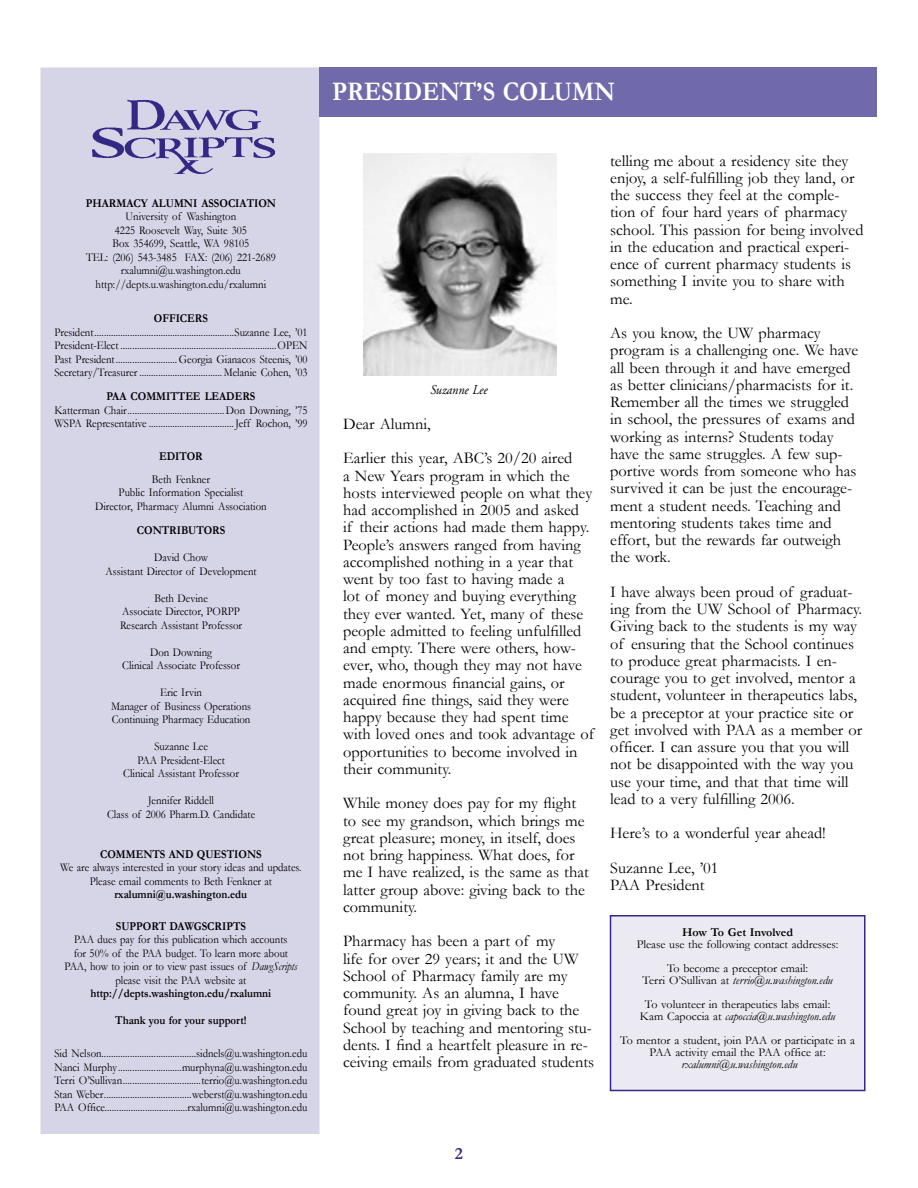
<style>
.page{position:relative;width:918px;height:1188px;background:#fff}
.page>*{position:absolute;margin:0;border:0;box-sizing:border-box;transform-origin:0 0}
.t1{font:700 27px "Garamond";color:#fff;scale:.9 1}
.t2{font:700 17.25px "Garamond";color:#332985}
.t3{font:16.35px/17.2px "Garamond";color:#000}
.t4{font:italic 13.5px "Adobe Garamond Pro";color:#000;scale:.9 1}
.t5{font:12px/13.5px "Garamond";color:#000;text-align:center;scale:.9 1}
.t6{font:12px/24px "Garamond";color:#000;text-align:center}
.t7{font:700 12px "Garamond";color:#000;scale:.9 1}
.t8{font:italic 12px "Garamond";color:#000}
.t9{font:700 12px "Garamond";color:#000}
.s1{font-style:italic}
</style>
<div class="page">
<div style="left:41px;top:68px;width:278px;height:1065px;background:#d6d4e7"></div>
<div style="left:40px;top:68px;width:280px;height:1066px;border:2px solid #d6d4e7"></div>
<img style="left:93px;top:100px;width:181px;height:74px">
<div style="left:320px;top:68px;width:558px;height:49px;background:#7069aa"></div>
<div style="left:610px;top:916px;width:255px;height:174px;background:#ebeaf3"></div>
<div style="left:610px;top:915px;width:256px;height:176px;border:2px solid #332985"></div>
<img style="left:363px;top:154px;width:193px;height:221px">
<p class="t7" style="left:86px;top:195px;width:84px">Pharmacy Alum</p>
<p class="t7" style="left:184px;top:195px;width:104px">ni Association</p>
<p class="t5" style="left:86px;top:210px;width:212px">University of Washington<br>4225 Roosevelt Way, Suite 305<br>Box 354699, Seattle, WA 98105<br>TEL: (206) 543-3485 FAX: (206) 221-2689 rxalumni@u.washington.edu http://depts.u.washington.edu/rxalumni</p>
<p class="t7" style="left:154px;top:310px;width:61px">Officers</p>
<p class="t5" style="left:54px;top:325px;width:283px;text-align:justify">President...........................................................Suzanne Lee, ’01<br>President-Elect ..................................................................OPEN Past President..........................Georgia Gianacos Steenis, ’00<br>Secretary/Treasurer ................................... Melanie Cohen, ’03</p>
<p class="t7" style="left:106px;top:388px;width:166px">paa committee Leade rs</p>
<p class="t5" style="left:54px;top:403px;width:283px;text-align:left">Katterman Chair.........................................Don Downing, ’75<br>WSPA Representative ....................................Jeff Rochon, ’99</p>
<p class="t7" style="left:159px;top:448px;width:27px">EDITOR</p>
<p class="t5" style="left:95px;top:472px;width:192px">Beth Fenkner<br>Public Information Specialist<br>Director, Pharmacy Alumni Association</p>
<p class="t7" style="left:137px;top:522px;width:99px">contributors</p>
<p class="t5" style="left:106px;top:551px;width:169px">David Chow<br>Assistant Director of Development</p>
<p class="t5" style="left:120px;top:591px;width:137px">Beth Devine<br>Associate Director, PORPP<br>Research Assistant Professor</p>
<p class="t5" style="left:122px;top:645px;width:132px">Don Downing<br>Clinical Associate Professor</p>
<p class="t5" style="left:111px;top:686px;width:157px">Eric Irvin<br>Manager of Business Operations<br>Continuing Pharmacy Education</p>
<p class="t5" style="left:123px;top:740px;width:130px">Suzanne Lee<br>PAA President-Elect<br>Clinical Assistant Professor</p>
<p class="t5" style="left:107px;top:794px;width:166px">Jennifer Riddell<br>Class of 2006 Pharm.D. Candidate</p>
<p class="t7" style="left:100px;top:846px;width:150px">COMMENTS AND QUESTION</p>
<p class="t7" style="left:256px;top:846px;width:8px">S</p>
<p class="t5" style="left:60px;top:861px;width:270px">We are always interested in your story ideas and updates.<br>Please email comments to Beth Fenkner at</p>
<p class="t7" style="left:115px;top:887px;width:149px">rxalumni@u.washington.edu</p>
<p class="t7" style="left:116px;top:918px;width:40px">SUPPORT</p>
<p class="t7" style="left:170px;top:918px;width:86px">DAWGSCRIPTS</p>
<p class="t5" style="left:64px;top:933px;width:260px">PAA dues pay for this publication which accounts<br>for 50% of the PAA budget. To learn more about PAA, how to join or to view past issues of <span class="s1">DawgScripts </span>please visit the PAA website at</p>
<p class="t7" style="left:90px;top:986px;width:202px">http://depts.washington.edu/rxalumni</p>
<p class="t7" style="left:115px;top:1013px;width:147px">Thank you for your support!</p>
<p class="t5" style="left:54px;top:1047px;width:283px;text-align:justify">Sid Nelson........................................sidnels@u.washington.edu Nanci Murphy ...........................murphyna@u.washington.edu Terri O’Sullivan.................................terrio@u.washington.edu Stan Weber.....................................weberst@u.washington.edu PAA Office...................................rxalumni@u.washington.edu</p>
<h1 class="t1" style="left:332px;top:73px;width:315px">PRESIDENT’S COLUMN</h1>
<p class="t4" style="left:430px;top:382px;width:65px">Suzanne Lee</p>
<p class="t3" style="left:343px;top:406px;width:231px;line-height:34.5px">Dear Alumni,<br>Earlier this year, ABC’s 20/20 aired</p>
<p class="t3" style="left:343px;top:466px;width:252px">a New Years program in which the hosts interviewed people on what they had accomplished in 2005 and asked<br>if their actions had made them happy.<br>People’s answers ranged from having accomplished nothing in a year that went by too fast to having made a<br>lot of money and buying everything they ever wanted. Yet, many of these people admitted to feeling unfulfilled and empty. There were others, how&shy;ever, who, though they may not have made enormous financial gains, or acquired fine things, said they were happy because they had spent time with loved ones and took advantage of opportunities to become involved in their community.</p>
<p class="t3" style="left:343px;top:794px;width:247px">While money does pay for my flight to see my grandson, which brings me great pleasure; money, in itself, does not bring happiness. What does, for me I have realized, is the same as that latter group above: giving back to the community.</p>
<p class="t3" style="left:343px;top:932px;width:253px">Pharmacy has been a part of my<br>life for over 29 years; it and the UW School of Pharmacy family are my community. As an alumna, I have found great joy in giving back to the School by teaching and mentoring stu&shy;dents. I find a heartfelt pleasure in re&shy;ceiving emails from graduated students</p>
<p class="t3" style="left:610px;top:151px;width:255px">telling me about a residency site they enjoy, a self-fulfilling job they land, or the success they feel at the comple&shy;tion of four hard years of pharmacy school. This passion for being involved in the education and practical experi&shy;ence of current pharmacy students is something I invite you to share with me.</p>
<p class="t3" style="left:610px;top:324px;width:250px">As you know, the UW pharmacy program is a challenging one. We have all been through it and have emerged as better clinicians/pharmacists for it.<br>Remember all the times we struggled in school, the pressures of exams and working as interns? Students today have the same struggles. A few sup&shy;portive words from someone who has survived it can be just the encourage&shy;ment a student needs. Teaching and mentoring students takes time and effort, but the rewards far outweigh the work.</p>
<p class="t3" style="left:610px;top:583px;width:254px">I have always been proud of graduat&shy;ing from the UW School of Pharmacy.<br>Giving back to the students is my way of ensuring that the School continues to produce great pharmacists. I en&shy;courage you to get involved, mentor a student, volunteer in therapeutics labs, be a preceptor at your practice site or get involved with PAA as a member or officer. I can assure you that you will not be disappointed with the way you use your time, and that that time will lead to a very fulfilling 2006.</p>
<p class="t3" style="left:610px;top:816px;width:217px;line-height:34.5px">Here’s to a wonderful year ahead!<br>Suzanne Lee, ’01</p>
<p class="t3" style="left:610px;top:876px;width:96px">PAA President</p>
<p class="t9" style="left:682px;top:924px;width:113px">How To Get Involved</p>
<p class="t6" style="left:637px;top:932px;width:203px">Please use the following contact addresses:<br>To become a preceptor email:</p>
<p class="t6" style="left:642px;top:968px;width:192px;text-align:left">Terri O’Sullivan at <span class="s1">terrio@u.washington.edu<br></span>To volunteer in therapeutics labs email:</p>
<p class="t6" style="left:620px;top:1004px;width:236px">Kam Capoccia at <span class="s1">capoccia@u.washington.edu<br></span>To mentor a student, join PAA or participate in a</p>
<p class="t6" style="left:649px;top:1040px;width:178px">PAA activity email the PAA office at:</p>
<p class="t8" style="left:681px;top:1056px;width:118px">rxalumni@u.washington.edu</p>
<p class="t2" style="left:455px;top:1142px;width:10px">2</p>
</div>
